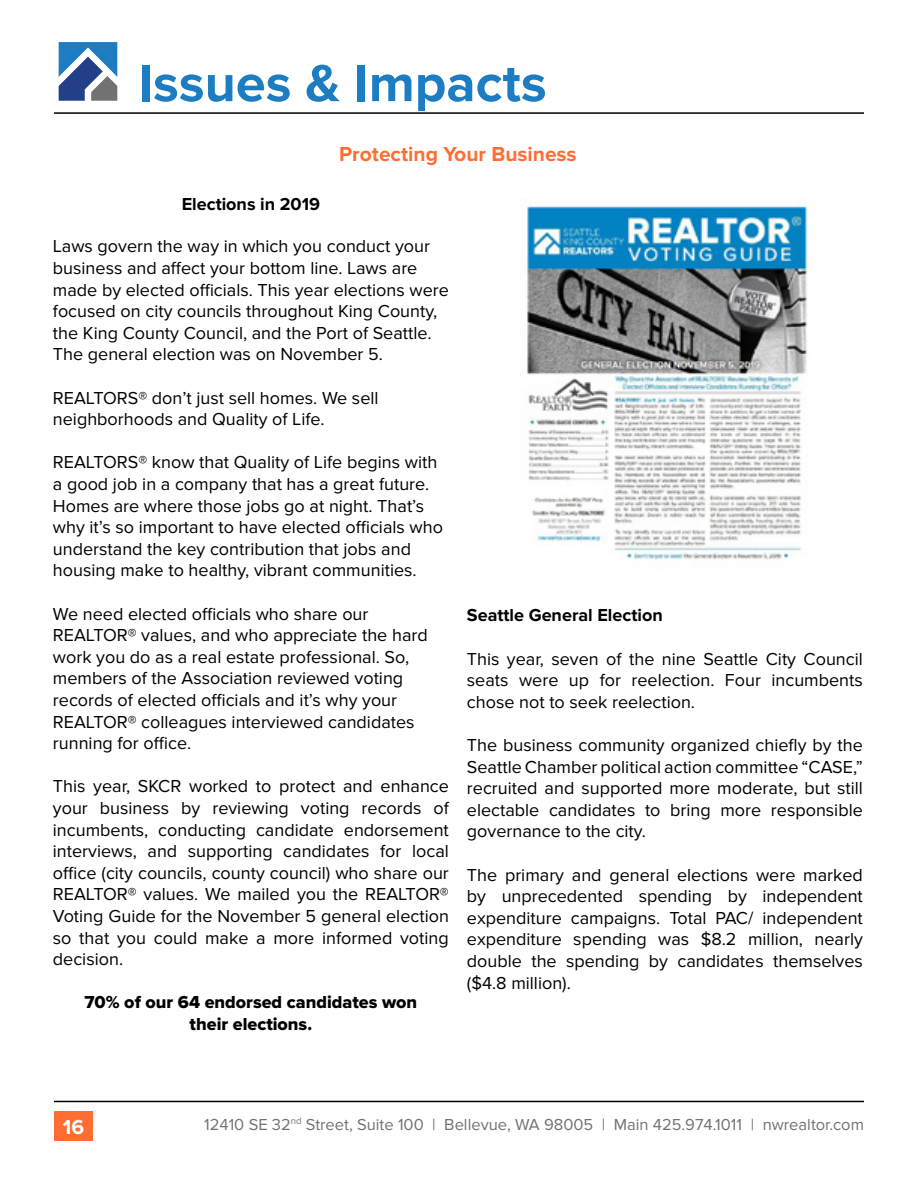
<style>
.page{position:relative;width:918px;height:1188px;background:#fff}
.page>*{position:absolute;margin:0;border:0;box-sizing:border-box;transform-origin:0 0}
.t1{font:700 54px "Proxima Nova";color:#1c7dc2}
.t2{font:700 21px "Proxima Nova";color:#ff6d33}
.t3{font:700 21px "Proxima Nova";color:#fff}
.t4{font:18px/21.6px "Proxima Nova";color:#000}
.t5{font:18px/21.6px "Proxima Nova Extrabld";color:#000;text-align:center}
.t6{font:700 18px "Proxima Nova";color:#000}
.t7{font:16.5px "Proxima Nova";color:#717271}
</style>
<div class="page">
<hr style="left:54px;top:1101px;width:810px;height:1px;background:#000">
<hr style="left:54px;top:112px;width:810px;height:2px;background:#000">
<svg style="left:58px;top:42px;width:60px;height:59px"></svg>
<div style="left:54px;top:1111px;width:39px;height:29px;background:#ff6d33"></div>
<img style="left:521px;top:198px;width:287px;height:362px">
<h1 class="t1" style="left:138px;top:52px;width:410px">Issues &amp; Impacts</h1>
<p class="t2" style="left:339px;top:142px;width:239px">Protecting Your Business</p>
<p class="t6" style="left:182px;top:193px;width:140px">Elections in 2019</p>
<p class="t4" style="left:53px;top:236px;width:398px">Laws govern the way in which you conduct your business and affect your bottom line. Laws are made by elected officials. This year elections were focused on city councils throughout King County, the King County Council, and the Port of Seattle.<br>The general election was on November 5.</p>
<p class="t4" style="left:53px;top:387px;width:327px">REALTORS® don’t just sell homes. We sell neighborhoods and Quality of Life.</p>
<p class="t4" style="left:53px;top:452px;width:392px">REALTORS® know that Quality of Life begins with a good job in a company that has a great future.<br>Homes are where those jobs go at night. That’s why it’s so important to have elected officials who understand the key contribution that jobs and housing make to healthy, vibrant communities.</p>
<p class="t4" style="left:53px;top:603px;width:376px">We need elected officials who share our REALTOR® values, and who appreciate the hard work you do as a real estate professional. So, members of the Association reviewed voting records of elected officials and it’s why your REALTOR® colleagues interviewed candidates running for office.</p>
<p class="t4" style="left:53px;top:776px;width:398px;text-align:justify">This year, SKCR worked to protect and enhance your business by reviewing voting records of incumbents, conducting candidate endorsement interviews, and supporting candidates for local office (city councils, county council) who share our REALTOR® values. We mailed you the REALTOR® Voting Guide for the November 5 general election so that you could make a more informed voting decision.</p>
<p class="t5" style="left:85px;top:993px;width:334px">70% of our 64 endorsed candidates won their elections.</p>
<p class="t6" style="left:467px;top:605px;width:197px">Seattle General Election</p>
<p class="t4" style="left:467px;top:648px;width:397px;text-align:justify">This year, seven of the nine Seattle City Council seats were up for reelection. Four incumbents chose not to seek reelection.</p>
<p class="t4" style="left:467px;top:735px;width:397px;text-align:justify">The business community organized chiefly by the Seattle Chamber political action committee “CASE,” recruited and supported more moderate, but still electable candidates to bring more responsible governance to the city.</p>
<p class="t4" style="left:467px;top:864px;width:398px;text-align:justify">The primary and general elections were marked by unprecedented spending by independent expenditure campaigns. Total PAC/ independent expenditure spending was $8.2 million, nearly double the spending by candidates themselves ($4.8 million).</p>
<p class="t3" style="left:63px;top:1115px;width:23px">16</p>
<p class="t7" style="left:204px;top:1115px;width:661px">12410 SE 32<sup>nd</sup> Street, Suite 100 | Bellevue, WA 98005 | Main 425.974.1011 | nwrealtor.com</p>
</div>
